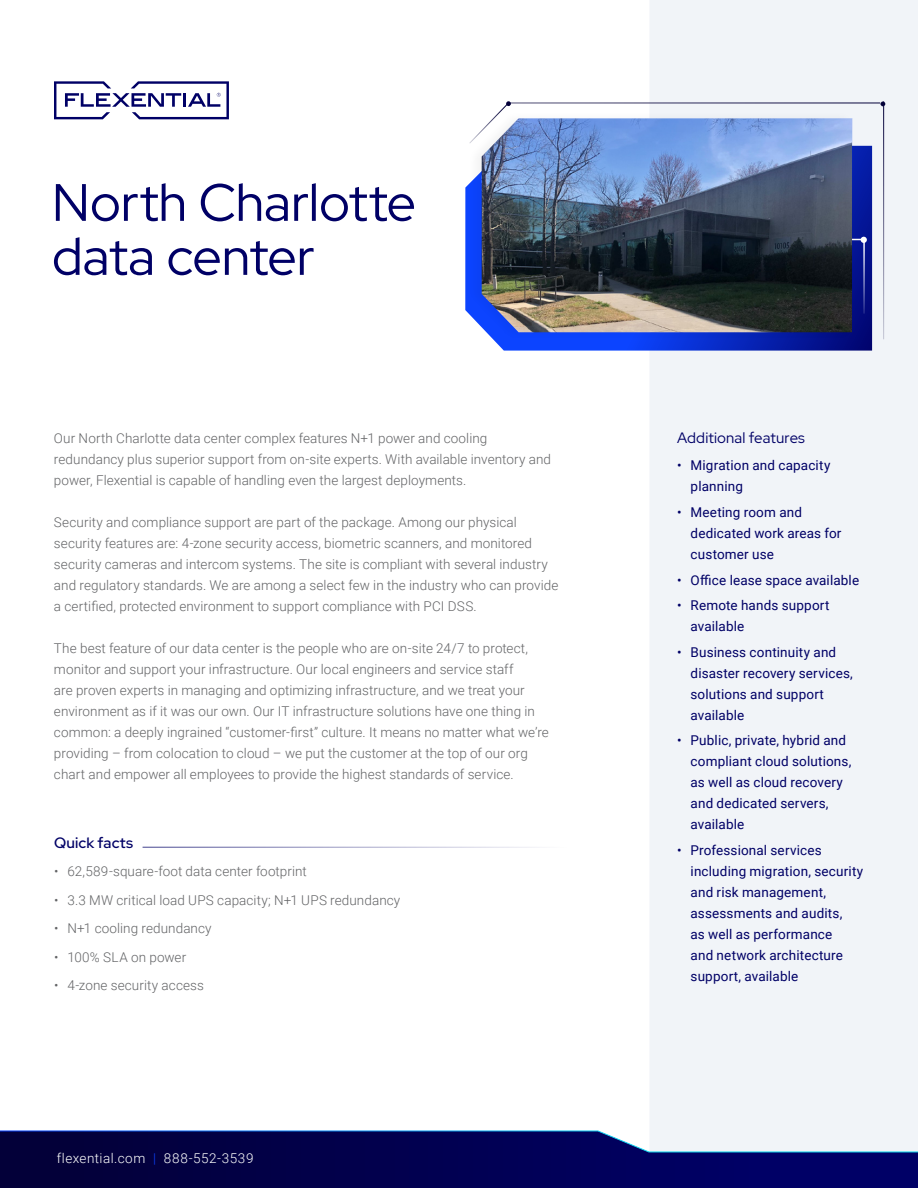
<style>
.page{position:relative;width:918px;height:1188px;background:#fff}
.page>*{position:absolute;margin:0;border:0;box-sizing:border-box;transform-origin:0 0}
.t1{font:52.5px/54px "Red Hat Display";letter-spacing:-.005em;color:#006}
.t2{font:15px "Red Hat Display";letter-spacing:.01em;color:#006}
.t3{font:500 15px "Red Hat Display";letter-spacing:.015em;color:#006}
.t4{font:300 13.5px/21px "Roboto";letter-spacing:.005em;color:#636466}
.t5{font:13.5px/21px "Roboto";letter-spacing:.01em;color:#006}
.t6{font:300 13.5px "Roboto";letter-spacing:.04em;color:#fff}
.s1{color:#0c44ff}
</style>
<div class="page">
<div style="left:649px;top:0;width:269px;height:1130px;background:#f1f4f8"></div>
<svg style="left:0;top:1130px;width:918px;height:58px;background:#1f2167"></svg>
<hr style="left:883px;top:102px;width:1px;height:237px;background:#fff">
<svg style="left:465px;top:146px;width:407px;height:205px;background:#1e3ac0"></svg>
<svg style="left:54px;top:81px;width:175px;height:38px"></svg>
<hr style="left:508px;top:103px;width:372px;height:1px;background:#fff">
<svg style="left:880px;top:102px;width:5px;height:4px"></svg>
<svg style="left:501px;top:101px;width:10px;height:9px"></svg>
<svg style="left:853px;top:237px;width:14px;height:78px"></svg>
<div style="left:467px;top:110px;width:386px;height:230px;background:#000;opacity:.05"></div>
<img style="left:482px;top:319px;width:370px;height:13px">
<img style="left:482px;top:118px;width:371px;height:201px">
<hr style="left:143px;top:847px;width:424px;height:1px;background:#006">
<h1 class="t1" style="left:52px;top:174px;width:366px">North Charlotte data center</h1>
<p class="t4" style="left:54px;top:427px;width:499px">Our North Charlotte data center complex features N+1 power and cooling redundancy plus superior support from on-site experts. With available inventory and power, Flexential is capable of handling even the largest deployments.</p>
<p class="t4" style="left:54px;top:511px;width:506px">Security and compliance support are part of the package. Among our physical security features are: 4-zone security access, biometric scanners, and monitored security cameras and intercom systems. The site is compliant with several industry and regulatory standards. We are among a select few in the industry who can provide a certified, protected environment to support compliance with PCI DSS.</p>
<p class="t4" style="left:54px;top:637px;width:496px">The best feature of our data center is the people who are on-site 24/7 to protect, monitor and support your infrastructure. Our local engineers and service staff<br>are proven experts in managing and optimizing infrastructure, and we treat your environment as if it was our own. Our IT infrastructure solutions have one thing in common: a deeply ingrained “customer-first” culture. It means no matter what we’re providing – from colocation to cloud – we put the customer at the top of our org chart and empower all employees to provide the highest standards of service.</p>
<p class="t3" style="left:54px;top:833px;width:81px">Quick facts</p>
<p class="t4" style="left:54px;top:861px;width:254px">• 62,589-square-foot data center footprint</p>
<p class="t4" style="left:54px;top:889px;width:348px">• 3.3 MW critical load UPS capacity; N+1 UPS redundancy</p>
<p class="t4" style="left:54px;top:918px;width:159px">• N+1 cooling redundancy</p>
<p class="t4" style="left:54px;top:946px;width:134px">• 100% SLA on power</p>
<p class="t4" style="left:54px;top:975px;width:151px">• 4-zone security access</p>
<p class="t6" style="left:57px;top:1149px;width:198px">flexential.com <span class="s1">|</span> 888-552-3539</p>
<p class="t2" style="left:677px;top:428px;width:129px">Additional features</p>
<p class="t5" style="left:691px;top:455px;width:141px;text-indent:-14px">• Migration and capacity planning</p>
<p class="t5" style="left:691px;top:501px;width:152px;text-indent:-14px">• Meeting room and dedicated work areas for customer use</p>
<p class="t5" style="left:677px;top:569px;width:184px">• Office lease space available</p>
<p class="t5" style="left:691px;top:594px;width:140px;text-indent:-14px">• Remote hands support available</p>
<p class="t5" style="left:691px;top:641px;width:164px;text-indent:-14px">• Business continuity and disaster recovery services, solutions and support available</p>
<p class="t5" style="left:691px;top:729px;width:162px;text-indent:-14px">• Public, private, hybrid and compliant cloud solutions, as well as cloud recovery and dedicated servers, available</p>
<p class="t5" style="left:691px;top:839px;width:174px;text-indent:-14px">• Professional services including migration, security and risk management, assessments and audits,<br>as well as performance<br>and network architecture support, available</p>
</div>
